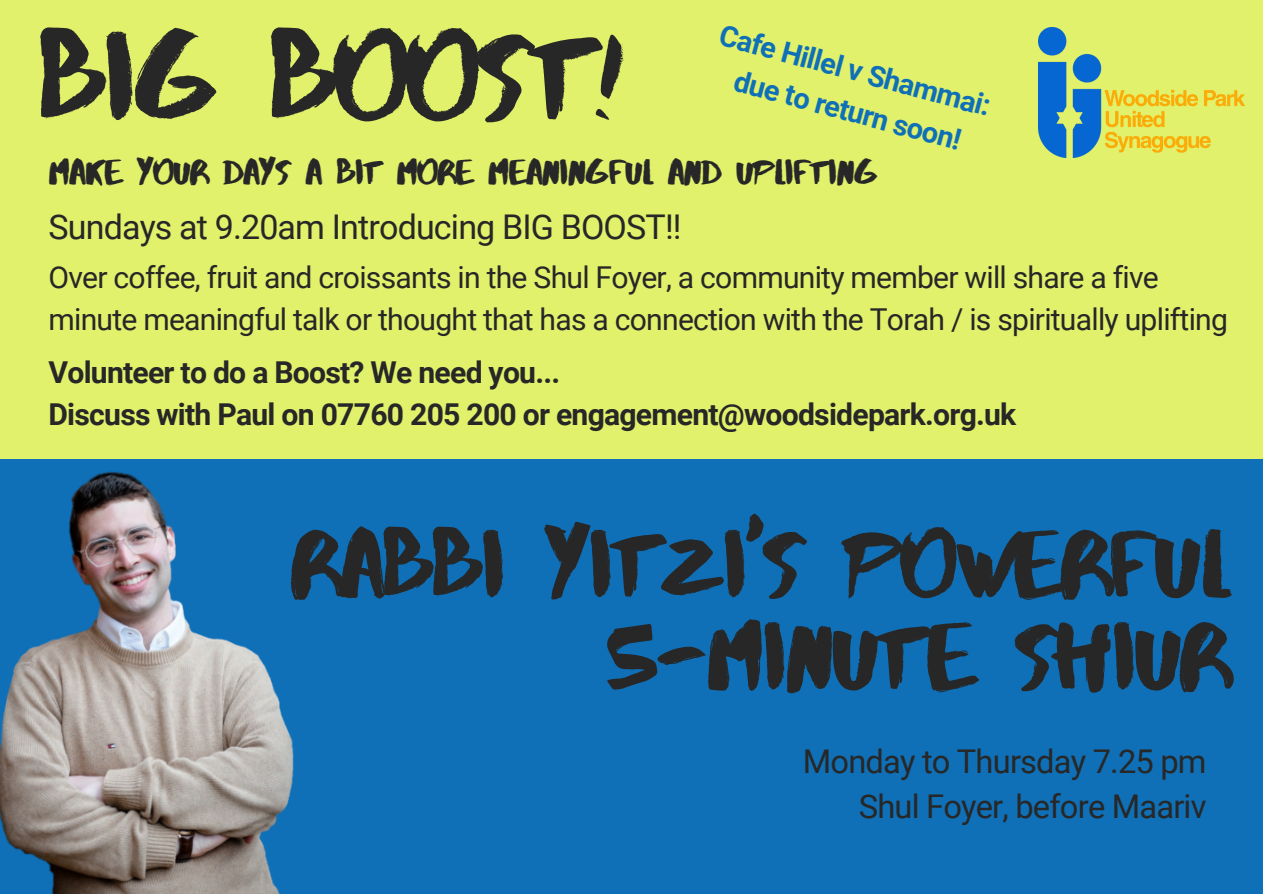
<style>
.page{position:relative;width:1263px;height:894px;background:#fff}
.page>*{position:absolute;margin:0;border:0;box-sizing:border-box;transform-origin:0 0}
.t1{font:126px "Abys";letter-spacing:-.025em;color:#272727}
.t2{font:96px "Abys";letter-spacing:-.025em;color:#272727}
.t3{font:35.55px "Abys";letter-spacing:-.025em;color:#272727}
.t4{font:34.05px "Roboto";letter-spacing:-.025em;color:#272727}
.t5{font:32.7px "Roboto";letter-spacing:-.025em;color:#272727}
.t6{font:30.15px/41.5px "Roboto";letter-spacing:-.025em;color:#272727}
.t7{font:700 30.15px "Roboto";letter-spacing:-.025em;color:#272727}
.t8{font:700 28.95px "Roboto";color:#0f70b7}
</style>
<div class="page">
<div style="left:0;top:0;width:1263px;height:893px;background:#e1f16b"></div>
<div style="left:0;top:460px;width:1263px;height:433px;background:#0f70b7"></div>
<img style="left:0;top:459px;width:431px;height:434px">
<img style="left:1038px;top:28px;width:206px;height:129px">
<p class="t1" style="left:38px;top:-1px;width:587px">BIG BOOST!</p>
<p class="t8" style="left:724px;top:18px;width:281px;rotate:15deg">Cafe Hillel v Shammai:</p>
<p class="t8" style="left:739px;top:64px;width:235px;rotate:15deg">due to return soon!</p>
<p class="t3" style="left:48px;top:150px;width:831px">MAKE YOUR DAYS A BIT MORE MEANINGFUL AND UPLIFTING</p>
<p class="t4" style="left:48px;top:207px;width:635px">Sundays at 9.20am Introducing BIG BOOST!!</p>
<p class="t6" style="left:48px;top:257px;width:1181px">Over coffee, fruit and croissants in the Shul Foyer, a community member will share a five minute meaningful talk or thought that has a connection with the Torah / is spiritually uplifting</p>
<p class="t7" style="left:48px;top:355px;width:513px">Volunteer to do a Boost? We need you...</p>
<p class="t7" style="left:48px;top:397px;width:969px">Discuss with Paul on 07760 205 200 or engagement@woodsidepark.org.uk</p>
<p class="t2" style="left:291px;top:505px;width:941px">RABBI YITZI'S POWERFUL</p>
<p class="t2" style="left:606px;top:597px;width:625px">5-MINUTE SHIUR</p>
<p class="t5" style="left:803px;top:742px;width:405px">Monday to Thursday 7.25 pm</p>
<p class="t5" style="left:859px;top:787px;width:349px">Shul Foyer, before Maariv</p>
</div>
